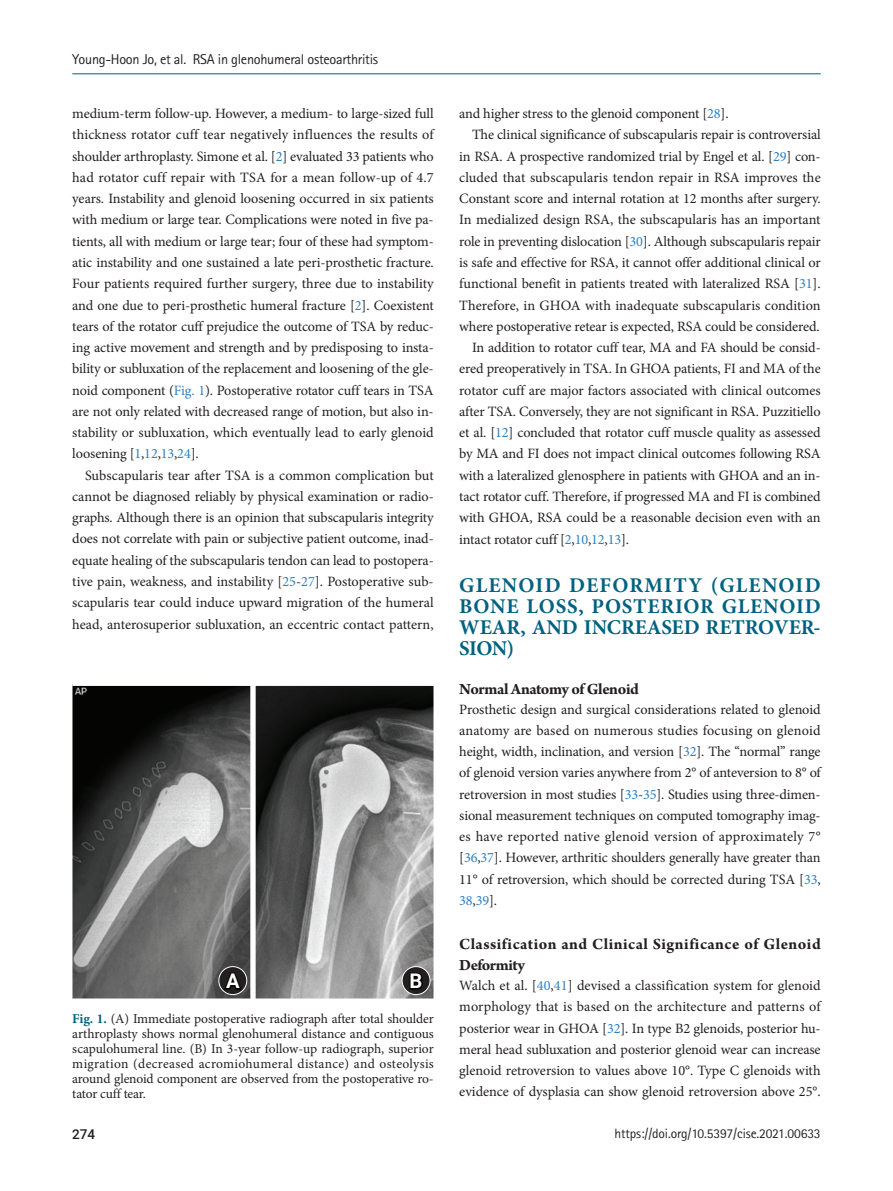
<style>
.page{position:relative;width:893px;height:1191px;background:#fff}
.page>*{position:absolute;margin:0;border:0;box-sizing:border-box;transform-origin:0 0}
.t1{font:700 21px/21.3px "Minion Pro";letter-spacing:-.005em;color:#006180;text-align:justify}
.t2{font:700 20.25px "Roboto";color:#fff}
.t3{font:700 16.5px/21.3px "Arno Pro";letter-spacing:.025em;color:#231f20}
.t4{font:700 16.5px "Arno Pro";letter-spacing:-.025em;color:#231f20}
.t5{font:14.25px/21.3px "Minion Pro";letter-spacing:-.01em;color:#231f20;text-align:justify}
.t6{font:14.25px "Minion Pro";letter-spacing:.01em;color:#231f20}
.t7{font:14.25px "Rotis Sans Serif Std";letter-spacing:-.02em;color:#231f20}
.t8{font:13.5px/15px "Minion Pro";letter-spacing:-.015em;color:#231f20;text-align:justify}
.t9{font:13.5px "Rotis Sans Serif Std";letter-spacing:-.01em;color:#231f20}
.t10{font:500 13.5px "Roboto";color:#231f20}
.s1{color:#2a80c3}
.s2{font-weight:700;color:#006180}
</style>
<div class="page">
<img style="left:72px;top:684px;width:362px;height:314px">
<svg style="left:219px;top:966px;width:28px;height:28px"></svg>
<div style="left:218px;top:966px;width:29px;height:29px;border:1px solid #fff;border-radius:50%"></div>
<svg style="left:222px;top:971px;width:22px;height:20px"></svg>
<svg style="left:402px;top:966px;width:28px;height:28px"></svg>
<div style="left:402px;top:966px;width:29px;height:29px;border:1px solid #fff;border-radius:50%"></div>
<svg style="left:408px;top:970px;width:17px;height:21px"></svg>
<hr style="left:72px;top:73px;width:749px;height:1px;background:#006180">
<p class="t7" style="left:72px;top:51px;width:307px">Young-Hoon Jo, et al. RSA in glenohumeral osteoarthritis</p>
<p class="t5" style="left:72px;top:103px;width:363px">medium-term follow-up. However, a medium- to large-sized full thickness rotator cuff tear negatively influences the results of shoulder arthroplasty. Simone et al. [<span class="s1">2</span>] evaluated 33 patients who had rotator cuff repair with TSA for a mean follow-up of 4.7 years. Instability and glenoid loosening occurred in six patients with medium or large tear. Complications were noted in five pa&shy;tients, all with medium or large tear; four of these had symptom&shy;atic instability and one sustained a late peri-prosthetic fracture.<br>Four patients required further surgery, three due to instability and one due to peri-prosthetic humeral fracture [<span class="s1">2</span>]. Coexistent tears of the rotator cuff prejudice the outcome of TSA by reduc&shy;ing active movement and strength and by predisposing to insta&shy;bility or subluxation of the replacement and loosening of the gle&shy;noid component (<span class="s1">Fig. 1</span>). Postoperative rotator cuff tears in TSA are not only related with decreased range of motion, but also in&shy;stability or subluxation, which eventually lead to early glenoid loosening [<span class="s1">1</span>,<span class="s1">12</span>,<span class="s1">13</span>,<span class="s1">24</span>].</p>
<p class="t5" style="left:72px;top:464px;width:363px;text-indent:13px">Subscapularis tear after TSA is a common complication but cannot be diagnosed reliably by physical examination or radio&shy;graphs. Although there is an opinion that subscapularis integrity does not correlate with pain or subjective patient outcome, inad&shy;equate healing of the subscapularis tendon can lead to postopera&shy;tive pain, weakness, and instability [<span class="s1">25</span>-<span class="s1">27</span>]. Postoperative sub&shy;scapularis tear could induce upward migration of the humeral head, anterosuperior subluxation, an eccentric contact pattern,</p>
<h2 class="t2" style="left:226px;top:967px;width:15px">A</h2>
<h2 class="t2" style="left:410px;top:967px;width:14px">B</h2>
<p class="t8" style="left:72px;top:1011px;width:363px"><span class="s2">Fig. 1.</span> (A) Immediate postoperative radiograph after total shoulder arthroplasty shows normal glenohumeral distance and contiguous scapulohumeral line. (B) In 3-year follow-up radiograph, superior migration (decreased acromiohumeral distance) and osteolysis around glenoid component are observed from the postoperative ro&shy;tator cuff tear.</p>
<p class="t5" style="left:459px;top:103px;width:271px">and higher stress to the glenoid component [<span class="s1">28</span>].</p>
<p class="t5" style="left:472px;top:124px;width:350px">The clinical significance of subscapularis repair is controversial</p>
<p class="t5" style="left:459px;top:145px;width:363px">in RSA. A prospective randomized trial by Engel et al. [<span class="s1">29</span>] con-</p>
<p class="t6" style="left:459px;top:168px;width:363px">cluded that subscapularis tendon repair in RSA improves the</p>
<p class="t5" style="left:459px;top:188px;width:363px">Constant score and internal rotation at 12 months after surgery.</p>
<p class="t5" style="left:459px;top:209px;width:363px">In medialized design RSA, the subscapularis has an important</p>
<p class="t5" style="left:459px;top:231px;width:363px">role in preventing dislocation [<span class="s1">30</span>]. Although subscapularis repair</p>
<p class="t5" style="left:459px;top:252px;width:363px">is safe and effective for RSA, it cannot offer additional clinical or</p>
<p class="t5" style="left:459px;top:273px;width:363px">functional benefit in patients treated with lateralized RSA [<span class="s1">31</span>].</p>
<p class="t5" style="left:459px;top:294px;width:363px">Therefore, in GHOA with inadequate subscapularis condition</p>
<p class="t5" style="left:459px;top:316px;width:362px">where postoperative retear is expected, RSA could be considered.</p>
<p class="t5" style="left:472px;top:337px;width:350px">In addition to rotator cuff tear, MA and FA should be consid-</p>
<p class="t5" style="left:459px;top:358px;width:363px">ered preoperatively in TSA. In GHOA patients, FI and MA of the</p>
<p class="t5" style="left:459px;top:379px;width:363px">rotator cuff are major factors associated with clinical outcomes</p>
<p class="t5" style="left:459px;top:401px;width:363px">after TSA. Conversely, they are not significant in RSA. Puzzitiello</p>
<p class="t5" style="left:459px;top:422px;width:363px">et al. [<span class="s1">12</span>] concluded that rotator cuff muscle quality as assessed</p>
<p class="t5" style="left:459px;top:443px;width:363px">by MA and FI does not impact clinical outcomes following RSA</p>
<p class="t5" style="left:459px;top:464px;width:363px">with a lateralized glenosphere in patients with GHOA and an in-</p>
<p class="t5" style="left:459px;top:486px;width:363px">tact rotator cuff. Therefore, if progressed MA and FI is combined</p>
<p class="t5" style="left:459px;top:507px;width:363px">with GHOA, RSA could be a reasonable decision even with an</p>
<p class="t5" style="left:459px;top:528px;width:171px">intact rotator cuff [<span class="s1">2</span>,<span class="s1">10</span>,<span class="s1">12</span>,<span class="s1">13</span>].</p>
<h1 class="t1" style="left:459px;top:574px;width:363px">GLENOID DEFORMITY (GLENOID BONE LOSS, POSTERIOR GLENOID WEAR, AND INCREASED RETROVER-SION)</h1>
<p class="t4" style="left:459px;top:679px;width:181px">Normal Anatomy of Glenoid</p>
<p class="t5" style="left:459px;top:698px;width:363px">Prosthetic design and surgical considerations related to glenoid anatomy are based on numerous studies focusing on glenoid height, width, inclination, and version [<span class="s1">32</span>]. The ‘‘normal’’ range of glenoid version varies anywhere from 2° of anteversion to 8° of retroversion in most studies [<span class="s1">33</span>-<span class="s1">35</span>]. Studies using three-dimen&shy;sional measurement techniques on computed tomography imag&shy;es have reported native glenoid version of approximately 7° [<span class="s1">36</span>,<span class="s1">37</span>]. However, arthritic shoulders generally have greater than 11° of retroversion, which should be corrected during TSA [<span class="s1">33</span>, <span class="s1">38</span>,<span class="s1">39</span>].</p>
<p class="t3" style="left:459px;top:934px;width:363px">Classification and Clinical Significance of Glenoid<br>Deformity</p>
<p class="t5" style="left:459px;top:975px;width:363px">Walch et al. [<span class="s1">40</span>,<span class="s1">41</span>] devised a classification system for glenoid morphology that is based on the architecture and patterns of posterior wear in GHOA [<span class="s1">32</span>]. In type B2 glenoids, posterior hu&shy;meral head subluxation and posterior glenoid wear can increase glenoid retroversion to values above 10°. Type C glenoids with evidence of dysplasia can show glenoid retroversion above 25°.</p>
<p class="t10" style="left:72px;top:1124px;width:25px">274</p>
<p class="t9" style="left:615px;top:1125px;width:208px">https://doi.org/10.5397/cise.2021.00633</p>
</div>
